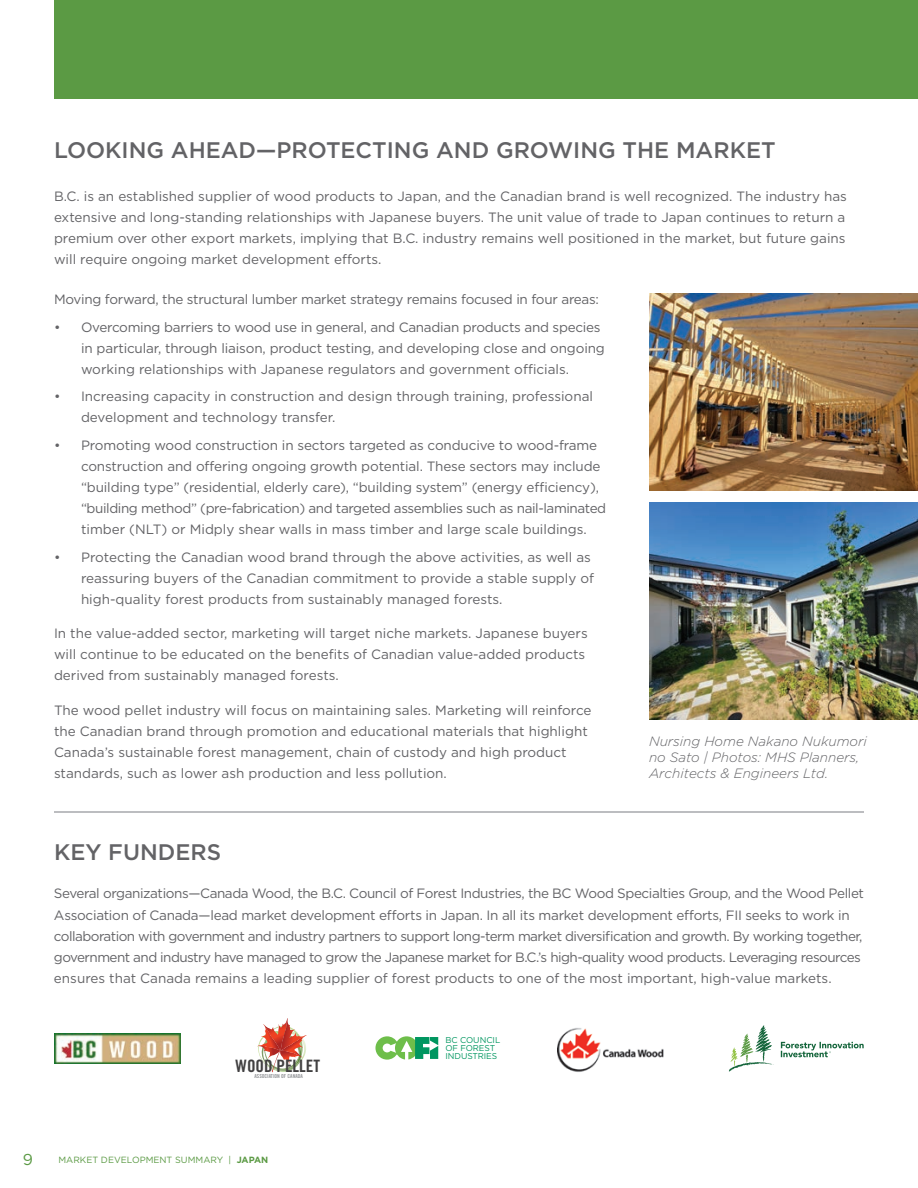
<style>
.page{position:relative;width:918px;height:1188px;background:#fff}
.page>*{position:absolute;margin:0;border:0;box-sizing:border-box;transform-origin:0 0}
.t1{font:500 22.5px "Gotham";color:#636366}
.t2{font:17.1px "Trade Gothic Bold Cond Twenty";color:#414041}
.t3{font:15.75px "Gotham";color:#5b9a44}
.t4{font:13.5px/21px "Gotham";color:#636366}
.t5{font:13.5px/21px "Gotham";letter-spacing:-.03em;color:#636366}
.t6{font:italic 300 13.5px/16.2px "Gotham";color:#636366}
.t7{font:13.5px "Gotham";letter-spacing:-.02em;color:#636366}
.t8{font:9px "Gotham";color:#5b9a44}
.t9{font:8.4px/7.9px "Gotham";letter-spacing:-.015em;color:#009660}
.t10{font:5.4px "Trade Gothic Bold Cond Twenty";color:#929497}
.s1{font-weight:700}
</style>
<div class="page">
<img style="left:649px;top:502px;width:269px;height:218px">
<img style="left:649px;top:293px;width:269px;height:197px">
<hr style="left:54px;top:811px;width:387px;height:1px;background:#bcbdc0">
<hr style="left:324px;top:811px;width:540px;height:1px;background:#bcbdc0">
<img style="left:558px;top:1028px;width:106px;height:44px">
<div style="left:54px;top:0;width:864px;height:98px;background:#5b9a44"></div>
<svg style="left:729px;top:1025px;width:45px;height:46px"></svg>
<svg style="left:781px;top:1042px;width:83px;height:15px"></svg>
<img style="left:54px;top:1033px;width:126px;height:31px">
<svg style="left:257px;top:1018px;width:50px;height:55px"></svg>
<svg style="left:375px;top:1036px;width:63px;height:24px"></svg>
<h1 class="t1" style="left:54px;top:136px;width:723px">LOOKING AHEAD—PROTECTING AND GROWING THE MARKET</h1>
<p class="t4" style="left:54px;top:186px;width:794px">B.C. is an established supplier of wood products to Japan, and the Canadian brand is well recognized. The industry has extensive and long-standing relationships with Japanese buyers. The unit value of trade to Japan continues to return a premium over other export markets, implying that B.C. industry remains well positioned in the market, but future gains will require ongoing market development efforts.</p>
<p class="t7" style="left:54px;top:290px;width:547px">Moving forward, the structural lumber market strategy remains focused in four areas:</p>
<p class="t4" style="left:81px;top:316px;width:525px;text-indent:-27px">• Overcoming barriers to wood use in general, and Canadian products and species in particular, through liaison, product testing, and developing close and ongoing working relationships with Japanese regulators and government officials.</p>
<p class="t4" style="left:81px;top:386px;width:514px;text-indent:-27px">• Increasing capacity in construction and design through training, professional development and technology transfer.</p>
<p class="t4" style="left:81px;top:435px;width:527px;text-indent:-27px">• Promoting wood construction in sectors targeted as conducive to wood-frame construction and offering ongoing growth potential. These sectors may include “building type” (residential, elderly care), “building system” (energy efficiency), “building method” (pre-fabrication) and targeted assemblies such as nail-laminated timber (NLT) or Midply shear walls in mass timber and large scale buildings.</p>
<p class="t4" style="left:81px;top:546px;width:515px;text-indent:-27px">• Protecting the Canadian wood brand through the above activities, as well as reassuring buyers of the Canadian commitment to provide a stable supply of high-quality forest products from sustainably managed forests.</p>
<p class="t4" style="left:54px;top:623px;width:535px">In the value-added sector, marketing will target niche markets. Japanese buyers will continue to be educated on the benefits of Canadian value-added products derived from sustainably managed forests.</p>
<p class="t4" style="left:54px;top:699px;width:539px">The wood pellet industry will focus on maintaining sales. Marketing will reinforce the Canadian brand through promotion and educational materials that highlight Canada’s sustainable forest management, chain of custody and high product standards, such as lower ash production and less pollution.</p>
<h1 class="t1" style="left:54px;top:838px;width:169px">KEY FUNDERS</h1>
<p class="t6" style="left:649px;top:732px;width:219px">Nursing Home Nakano Nukumori no Sato | Photos: MHS Planners,<br>Architects &amp; Engineers Ltd.</p>
<p class="t5" style="left:54px;top:883px;width:812px">Several organizations—Canada Wood, the B.C. Council of Forest Industries, the BC Wood Specialties Group, and the Wood Pellet Association of Canada—lead market development efforts in Japan. In all its market development efforts, FII seeks to work in collaboration with government and industry partners to support long-term market diversification and growth. By working together, government and industry have managed to grow the Japanese market for B.C.’s high-quality wood products. Leveraging resources ensures that Canada remains a leading supplier of forest products to one of the most important, high-value markets.</p>
<p class="t2" style="left:236px;top:1055px;width:86px">WOOD PELLET</p>
<p class="t10" style="left:255px;top:1072px;width:50px">ASSOCIATION OF CANADA</p>
<p class="t3" style="left:23px;top:1150px;width:12px">9</p>
<p class="t8" style="left:58px;top:1154px;width:211px">MARKET DEVELOPMENT SUMMARY | <span class="s1">JAPAN</span></p>
<p class="t9" style="left:446px;top:1036px;width:56px">BC COUNCIL<br>OF FOREST<br>INDUSTRIES</p>
</div>
